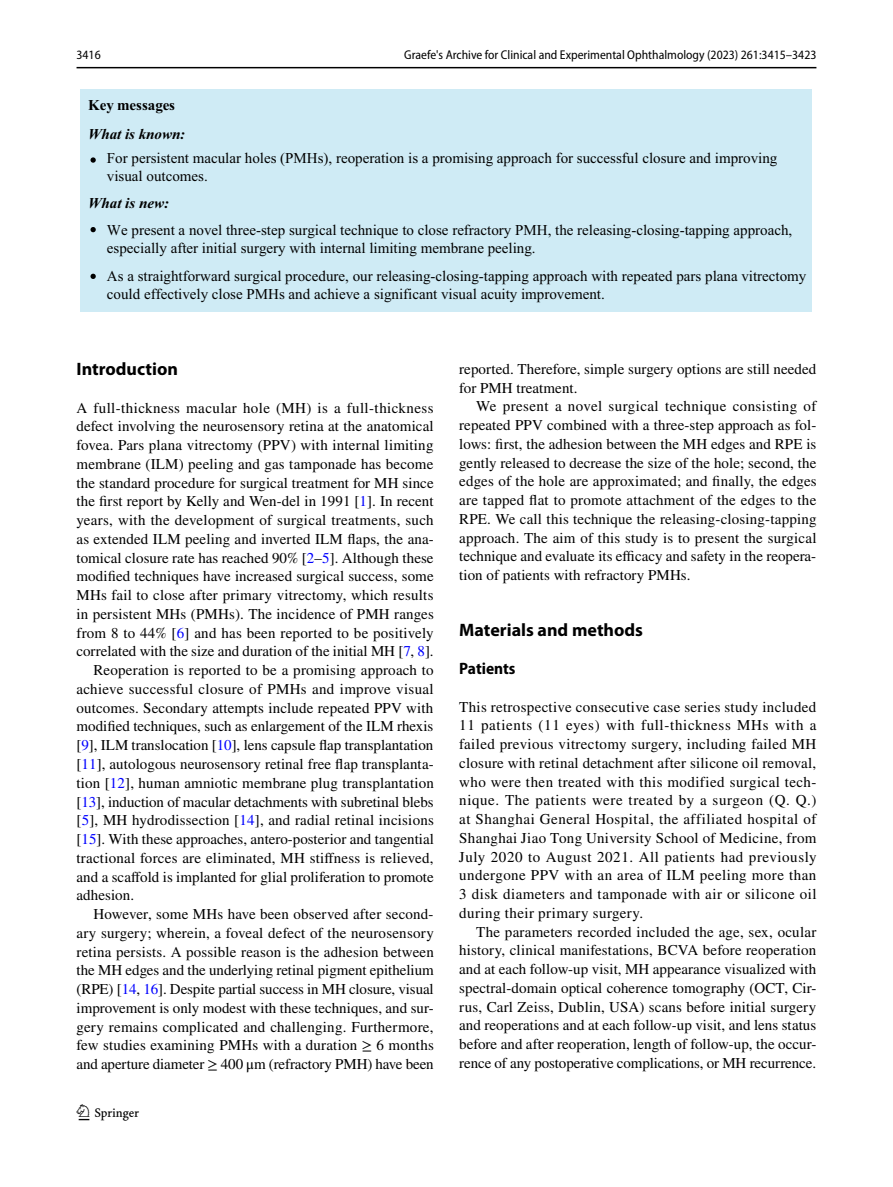
<style>
.page{position:relative;width:893px;height:1187px;background:#fff}
.page>*{position:absolute;margin:0;border:0;box-sizing:border-box;transform-origin:0 0}
.t1{font:22.5px "Springnew Regular 2";color:#000}
.t2{font:700 18px "Myriad Pro";color:#000}
.t3{font:700 semi-condensed 16.5px "Myriad Pro";color:#000}
.t4{font:15px/18.8px "STIX";letter-spacing:.005em;color:#000;text-align:justify}
.t5{font:15px/18px "Times New Roman";color:#000}
.t6{font:15px "STIX";letter-spacing:.025em;color:#000}
.t7{font:italic 700 15px "Times New Roman";color:#000}
.t8{font:700 15px "Times New Roman";letter-spacing:-.005em;color:#000}
.t9{font:semi-condensed 12.75px "Myriad Pro";color:#000}
.s1{color:#00f}
</style>
<div class="page">
<hr style="left:77px;top:67px;width:739px;height:1px;background:#000">
<div style="left:81px;top:90px;width:731px;height:222px;background:#cfebf5"></div>
<svg style="left:91px;top:157px;width:5px;height:6px"></svg>
<svg style="left:91px;top:227px;width:5px;height:5px"></svg>
<svg style="left:91px;top:274px;width:5px;height:5px"></svg>
<p class="t9" style="left:77px;top:48px;width:26px">3416</p>
<p class="t9" style="left:404px;top:48px;width:414px">Graefe's Archive for Clinical and Experimental Ophthalmology (2023) 261:3415–3423</p>
<p class="t8" style="left:88px;top:94px;width:88px">Key messages</p>
<p class="t7" style="left:88px;top:123px;width:99px">What is known:</p>
<p class="t5" style="left:107px;top:150px;width:672px">For persistent macular holes (PMHs), reoperation is a promising approach for successful closure and improving visual outcomes.</p>
<p class="t7" style="left:88px;top:192px;width:82px">What is new:</p>
<p class="t5" style="left:107px;top:222px;width:687px">We present a novel three-step surgical technique to close refractory PMH, the releasing-closing-tapping approach, especially after initial surgery with internal limiting membrane peeling.</p>
<p class="t5" style="left:107px;top:268px;width:701px">As a straightforward surgical procedure, our releasing-closing-tapping approach with repeated pars plana vitrectomy could effectively close PMHs and achieve a significant visual acuity improvement.</p>
<p class="t2" style="left:77px;top:357px;width:103px">Introduction</p>
<p class="t6" style="left:77px;top:397px;width:358px">A full-thickness macular hole (MH) is a full-thickness</p>
<p class="t4" style="left:77px;top:418px;width:359px">defect involving the neurosensory retina at the anatomical</p>
<p class="t4" style="left:77px;top:436px;width:358px">fovea. Pars plana vitrectomy (PPV) with internal limiting</p>
<p class="t4" style="left:77px;top:455px;width:358px">membrane (ILM) peeling and gas tamponade has become</p>
<p class="t4" style="left:77px;top:474px;width:359px">the standard procedure for surgical treatment for MH since</p>
<p class="t4" style="left:77px;top:493px;width:359px">the first report by Kelly and Wen-del in 1991 [<span class="s1">1</span>]. In recent</p>
<p class="t4" style="left:77px;top:511px;width:359px">years, with the development of surgical treatments, such</p>
<p class="t4" style="left:77px;top:530px;width:359px">as extended ILM peeling and inverted ILM flaps, the ana-</p>
<p class="t4" style="left:77px;top:549px;width:359px">tomical closure rate has reached 90% [<span class="s1">2</span>–<span class="s1">5</span>]. Although these</p>
<p class="t4" style="left:77px;top:568px;width:359px">modified techniques have increased surgical success, some</p>
<p class="t4" style="left:77px;top:586px;width:358px">MHs fail to close after primary vitrectomy, which results</p>
<p class="t4" style="left:77px;top:605px;width:359px">in persistent MHs (PMHs). The incidence of PMH ranges</p>
<p class="t4" style="left:77px;top:624px;width:359px">from 8 to 44% [<span class="s1">6</span>] and has been reported to be positively</p>
<p class="t4" style="left:77px;top:643px;width:359px">correlated with the size and duration of the initial MH [<span class="s1">7</span>, <span class="s1">8</span>].</p>
<p class="t4" style="left:94px;top:661px;width:342px">Reoperation is reported to be a promising approach to</p>
<p class="t4" style="left:77px;top:680px;width:359px">achieve successful closure of PMHs and improve visual</p>
<p class="t4" style="left:77px;top:699px;width:358px">outcomes. Secondary attempts include repeated PPV with</p>
<p class="t4" style="left:77px;top:718px;width:358px">modified techniques, such as enlargement of the ILM rhexis</p>
<p class="t4" style="left:77px;top:736px;width:358px">[<span class="s1">9</span>], ILM translocation [<span class="s1">10</span>], lens capsule flap transplantation</p>
<p class="t4" style="left:77px;top:755px;width:359px">[<span class="s1">11</span>], autologous neurosensory retinal free flap transplanta-</p>
<p class="t4" style="left:77px;top:774px;width:359px">tion [<span class="s1">12</span>], human amniotic membrane plug transplantation</p>
<p class="t4" style="left:77px;top:793px;width:359px">[<span class="s1">13</span>], induction of macular detachments with subretinal blebs</p>
<p class="t4" style="left:77px;top:811px;width:359px">[<span class="s1">5</span>], MH hydrodissection [<span class="s1">14</span>], and radial retinal incisions</p>
<p class="t4" style="left:77px;top:830px;width:359px">[<span class="s1">15</span>]. With these approaches, antero-posterior and tangential</p>
<p class="t4" style="left:77px;top:849px;width:359px">tractional forces are eliminated, MH stiffness is relieved,</p>
<p class="t4" style="left:77px;top:868px;width:359px">and a scaffold is implanted for glial proliferation to promote</p>
<p class="t4" style="left:77px;top:886px;width:59px">adhesion.</p>
<p class="t4" style="left:94px;top:905px;width:341px">However, some MHs have been observed after second-</p>
<p class="t4" style="left:77px;top:924px;width:359px">ary surgery; wherein, a foveal defect of the neurosensory</p>
<p class="t4" style="left:77px;top:943px;width:359px">retina persists. A possible reason is the adhesion between</p>
<p class="t4" style="left:77px;top:961px;width:359px">the MH edges and the underlying retinal pigment epithelium</p>
<p class="t4" style="left:77px;top:980px;width:359px">(RPE) [<span class="s1">14</span>, <span class="s1">16</span>]. Despite partial success in MH closure, visual</p>
<p class="t4" style="left:77px;top:999px;width:359px">improvement is only modest with these techniques, and sur-</p>
<p class="t4" style="left:77px;top:1018px;width:358px">gery remains complicated and challenging. Furthermore,</p>
<p class="t4" style="left:77px;top:1036px;width:359px">few studies examining PMHs with a duration ≥ 6 months</p>
<p class="t4" style="left:77px;top:1055px;width:359px">and aperture diameter ≥ 400 μm (refractory PMH) have been</p>
<h1 class="t1" style="left:79px;top:1104px;width:62px">1 3</h1>
<p class="t4" style="left:459px;top:360px;width:359px">reported. Therefore, simple surgery options are still needed for PMH treatment.</p>
<p class="t4" style="left:459px;top:398px;width:359px;text-indent:17px">We present a novel surgical technique consisting of repeated PPV combined with a three-step approach as fol&shy;lows: first, the adhesion between the MH edges and RPE is gently released to decrease the size of the hole; second, the edges of the hole are approximated; and finally, the edges are tapped flat to promote attachment of the edges to the RPE. We call this technique the releasing-closing-tapping approach. The aim of this study is to present the surgical technique and evaluate its efficacy and safety in the reopera&shy;tion of patients with refractory PMHs.</p>
<p class="t2" style="left:459px;top:618px;width:185px">Materials and methods</p>
<p class="t3" style="left:459px;top:659px;width:58px">Patients</p>
<p class="t4" style="left:459px;top:698px;width:359px">This retrospective consecutive case series study included 11 patients (11 eyes) with full-thickness MHs with a failed previous vitrectomy surgery, including failed MH closure with retinal detachment after silicone oil removal, who were then treated with this modified surgical tech&shy;nique. The patients were treated by a surgeon (Q. Q.) at Shanghai General Hospital, the affiliated hospital of Shanghai Jiao Tong University School of Medicine, from July 2020 to August 2021. All patients had previously undergone PPV with an area of ILM peeling more than 3 disk diameters and tamponade with air or silicone oil during their primary surgery.</p>
<p class="t4" style="left:459px;top:923px;width:359px;text-indent:17px">The parameters recorded included the age, sex, ocular history, clinical manifestations, BCVA before reoperation and at each follow-up visit, MH appearance visualized with spectral-domain optical coherence tomography (OCT, Cir&shy;rus, Carl Zeiss, Dublin, USA) scans before initial surgery and reoperations and at each follow-up visit, and lens status before and after reoperation, length of follow-up, the occur&shy;rence of any postoperative complications, or MH recurrence.</p>
</div>
